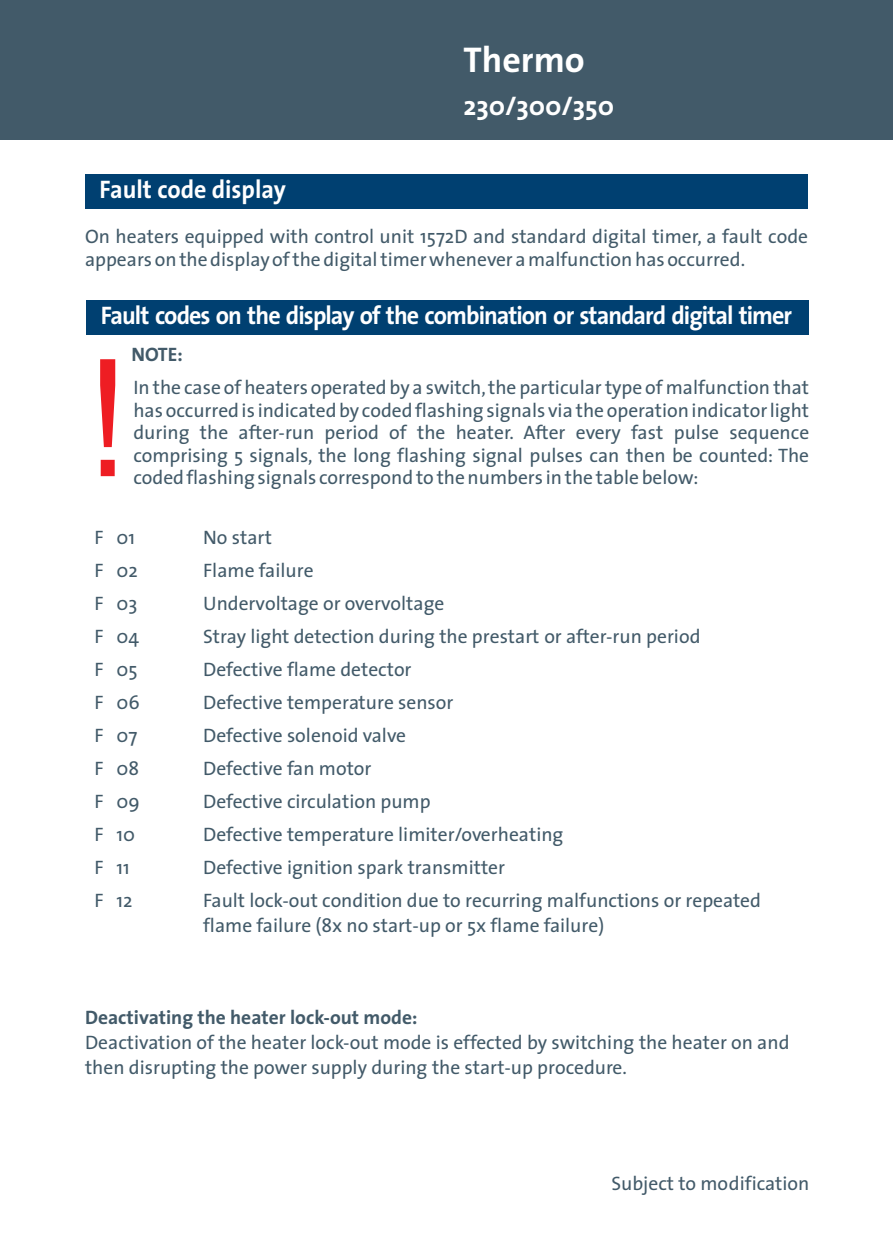
<style>
.page{position:relative;width:893px;height:1259px;background:#fff}
.page>*{position:absolute;margin:0;border:0;box-sizing:border-box;transform-origin:0 0}
.t1{font:163.2px "Arial";color:#ee1d23;scale:.85 1}
.t2{font:700 36px "The Sans";color:#fff}
.t3{font:700 27px "The Sans";color:#fff}
.t4{font:700 25.5px "The Sans";letter-spacing:-.04em;color:#fff;scale:.94 1}
.t5{font:700 25.5px "The Sans";color:#fff;scale:.94 1}
.t6{font:19.5px/33px "The Sans";color:#425a69}
.t7{font:700 19.5px "The Sans";color:#425a69}
</style>
<div class="page">
<div style="left:0;top:0;width:893px;height:140px;background:#425a69"></div>
<div style="left:85px;top:174px;width:723px;height:34px;background:#004071"></div>
<div style="left:86px;top:300px;width:723px;height:34px;background:#004071"></div>
<h3 class="t5" style="left:100px;top:181px;width:200px">Fault code display</h3>
<h2 class="t2" style="left:463px;top:48px;width:123px">Thermo</h2>
<h3 class="t3" style="left:463px;top:96px;width:152px">230/300/350</h3>
<p class="t6" style="left:85px;top:228px;width:725px;line-height:22.5px">On heaters equipped with control unit 1572D and standard digital timer, a fault code appears on the display of the digital timer whenever a malfunction has occurred.</p>
<h3 class="t4" style="left:101px;top:307px;width:737px">Fault codes on the display of the combination or standard digital timer</h3>
<h1 class="t1" style="left:88px;top:357px;width:47px">!</h1>
<p class="t7" style="left:131px;top:348px;width:53px">NOTE:</p>
<p class="t6" style="left:133px;top:379px;width:677px;line-height:22.5px;text-align:justify">In the case of heaters operated by a switch,the particular type of malfunction that has occurred is indicated by coded flashing signals via the operation indicator light during the after-run period of the heater. After every fast pulse sequence comprising 5 signals, the long flashing signal pulses can then be counted: The coded flashing signals correspond to the numbers in the table below:</p>
<p class="t6" style="left:95px;top:523px;width:47px">F 01<br>F 02<br>F 03<br>F 04<br>F 05<br>F 06<br>F 07<br>F 08<br>F 09<br>F 10<br>F 11<br>F 12</p>
<p class="t6" style="left:203px;top:523px;width:559px">No start<br>Flame failure<br>Undervoltage or overvoltage<br>Stray light detection during the prestart or after-run period Defective flame detector<br>Defective temperature sensor<br>Defective solenoid valve<br>Defective fan motor<br>Defective circulation pump<br>Defective temperature limiter/overheating<br>Defective ignition spark transmitter<br>Fault lock-out condition due to recurring malfunctions or repeated</p>
<p class="t6" style="left:203px;top:912px;width:403px">flame failure (8x no start-up or 5x flame failure)</p>
<p class="t7" style="left:85px;top:1010px;width:334px">Deactivating the heater lock-out mode:</p>
<p class="t6" style="left:85px;top:1033px;width:706px;line-height:25.2px">Deactivation of the heater lock-out mode is effected by switching the heater on and then disrupting the power supply during the start-up procedure.</p>
<p class="t6" style="left:611px;top:1170px;width:199px">Subject to modification</p>
</div>
